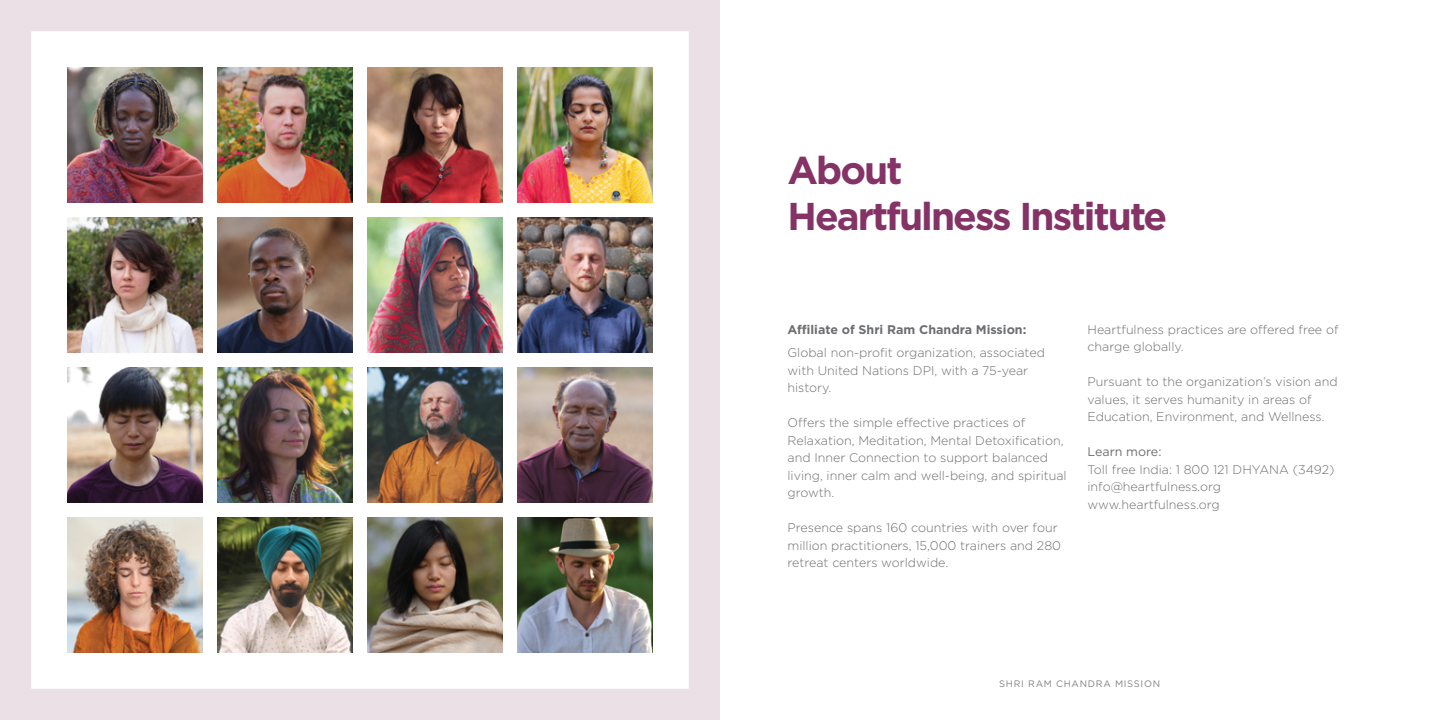
<style>
.page{position:relative;width:1440px;height:720px;background:#fff}
.page>*{position:absolute;margin:0;border:0;box-sizing:border-box;transform-origin:0 0}
.t1{font:700 38.75px/46.5px "Gotham";letter-spacing:-.05em;color:#853366}
.t2{font:300 12.5px/17.5px "Gotham";color:#6d6e71}
.t3{font:700 12.5px "Gotham";color:#6d6e71}
.t4{font:12.5px "Gotham";color:#6d6e71}
.t5{font:9.38px "Gotham";letter-spacing:.075em;color:#808285}
</style>
<div class="page">
<img style="left:68px;top:68px;width:134px;height:134px">
<img style="left:218px;top:68px;width:134px;height:134px">
<img style="left:368px;top:68px;width:134px;height:134px">
<img style="left:518px;top:68px;width:134px;height:134px">
<img style="left:68px;top:218px;width:134px;height:134px">
<img style="left:218px;top:218px;width:134px;height:134px">
<img style="left:368px;top:218px;width:134px;height:134px">
<img style="left:518px;top:218px;width:134px;height:134px">
<img style="left:68px;top:368px;width:134px;height:134px">
<img style="left:218px;top:368px;width:134px;height:134px">
<img style="left:368px;top:368px;width:134px;height:134px">
<img style="left:518px;top:368px;width:134px;height:134px">
<img style="left:68px;top:518px;width:134px;height:134px">
<img style="left:218px;top:518px;width:134px;height:134px">
<img style="left:368px;top:518px;width:134px;height:134px">
<img style="left:518px;top:518px;width:134px;height:134px">
<div style="left:0;top:0;width:720px;height:720px;border:31px solid #cdb2bf"></div>
<h1 class="t1" style="left:788px;top:147px;width:381px">About<br>Heartfulness Institute</h1>
<p class="t3" style="left:788px;top:321px;width:240px">Affiliate of Shri Ram Chandra Mission:</p>
<p class="t2" style="left:788px;top:344px;width:259px">Global non-profit organization, associated with United Nations DPI, with a 75-year history.</p>
<p class="t2" style="left:788px;top:414px;width:281px">Offers the simple effective practices of Relaxation, Meditation, Mental Detoxification, and Inner Connection to support balanced living, inner calm and well-being, and spiritual growth.</p>
<p class="t2" style="left:788px;top:519px;width:275px">Presence spans 160 countries with over four million practitioners, 15,000 trainers and 280 retreat centers worldwide.</p>
<p class="t2" style="left:1088px;top:320px;width:253px">Heartfulness practices are offered free of charge globally.</p>
<p class="t2" style="left:1088px;top:373px;width:252px">Pursuant to the organization’s vision and values, it serves humanity in areas of<br>Education, Environment, and Wellness.</p>
<p class="t4" style="left:1088px;top:444px;width:76px">Learn more:</p>
<p class="t2" style="left:1088px;top:460px;width:249px">Toll free India: 1 800 121 DHYANA (3492) info@heartfulness.org www.heartfulness.org</p>
<p class="t5" style="left:999px;top:678px;width:162px">SHRI RAM CHANDRA MISSION</p>
</div>
